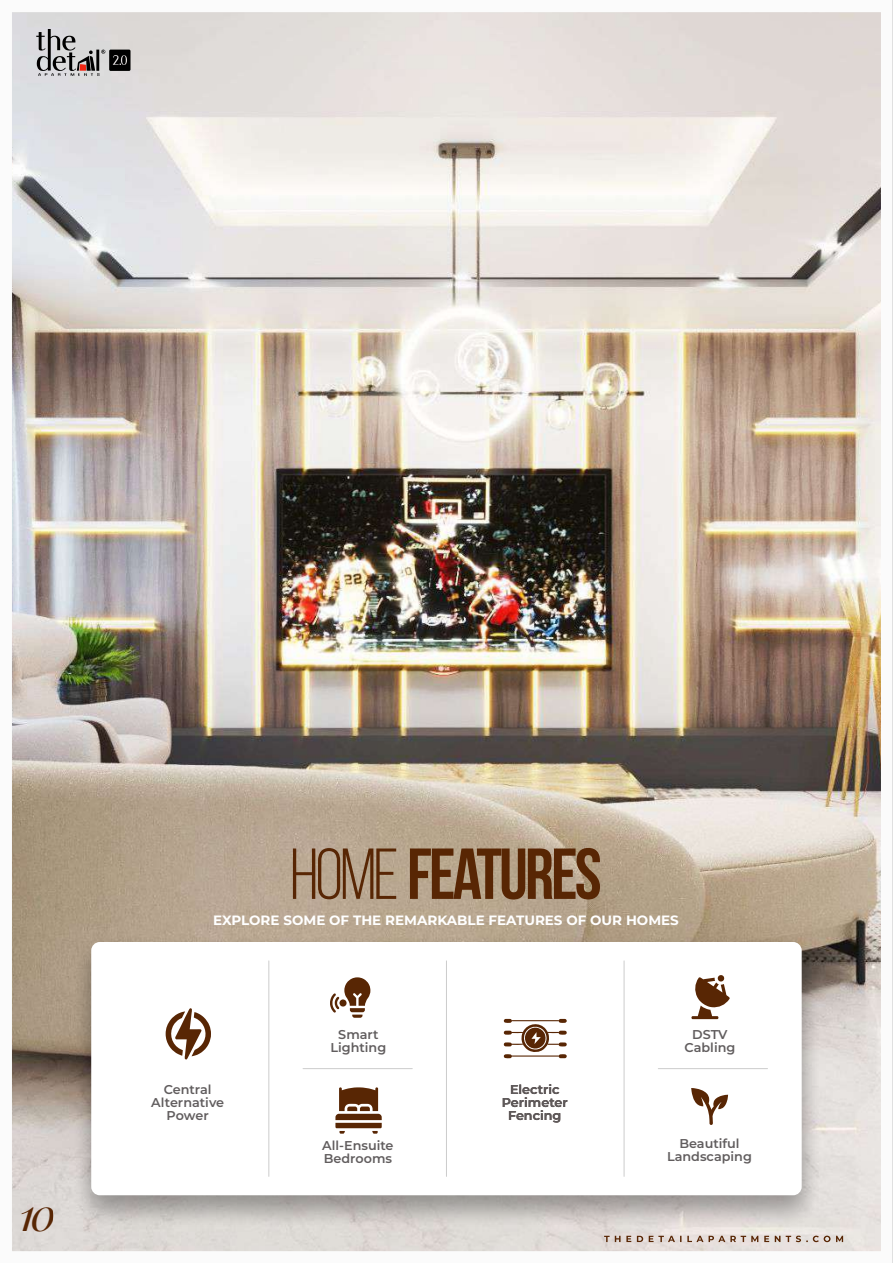
<style>
.page{position:relative;width:893px;height:1263px;background:#fff}
.page>*{position:absolute;margin:0;border:0;box-sizing:border-box;transform-origin:0 0}
.t1{font:700 72px "Bebas Neue";letter-spacing:-.04em;color:#582604}
.t2{font:italic 45px "Playfair Display";color:#582604}
.t3{font:700 13.5px "Montserrat";color:#fff}
.t4{font:600 12.75px/12.8px "Montserrat";color:#615d5e;text-align:center}
.t5{font:600 12.75px/12.8px "Montserrat";color:#2d1b18;text-align:center}
.s1{font-weight:400}
</style>
<div class="page">
<img style="left:12px;top:12px;width:869px;height:1240px">
<svg style="left:840px;top:1235px;width:3px;height:7px"></svg>
<svg style="left:36px;top:29px;width:95px;height:47px;background:#a19f9f"></svg>
<hr style="left:892px;top:0;width:1px;height:1263px;background:#000">
<div style="left:53px;top:918px;width:787px;height:329px;background:#000;opacity:.34"></div>
<div style="left:91px;top:942px;width:711px;height:253px;background:#fff;border-radius:9px"></div>
<hr style="left:268px;top:961px;width:1px;height:215px;background:#ccc">
<hr style="left:446px;top:961px;width:1px;height:215px;background:#ccc">
<hr style="left:624px;top:961px;width:1px;height:215px;background:#ccc">
<hr style="left:303px;top:1068px;width:109px;height:1px;background:#ccc">
<hr style="left:658px;top:1068px;width:109px;height:1px;background:#ccc">
<svg style="left:335px;top:1087px;width:47px;height:47px"></svg>
<svg style="left:166px;top:1008px;width:45px;height:51px"></svg>
<svg style="left:691px;top:975px;width:39px;height:44px"></svg>
<svg style="left:330px;top:977px;width:40px;height:41px"></svg>
<svg style="left:504px;top:1019px;width:63px;height:40px"></svg>
<svg style="left:691px;top:1088px;width:37px;height:37px"></svg>
<h2 class="t2" style="left:20px;top:1182px;width:38px">10</h2>
<h1 class="t1" style="left:290px;top:845px;width:313px"><span class="s1">HOME</span> FEATURES</h1>
<p class="t3" style="left:213px;top:912px;width:467px">EXPLORE SOME OF THE REMARKABLE FEATURES OF OUR HOMES</p>
<p class="t4" style="left:151px;top:1083px;width:74px">Central<br>Alternative<br>Power</p>
<p class="t4" style="left:331px;top:1028px;width:57px">Smart<br>Lighting</p>
<p class="t4" style="left:322px;top:1139px;width:73px;text-align:left">All-Ensuite<br>Bedrooms</p>
<p class="t5" style="left:502px;top:1083px;width:68px">Electric<br>Perimeter<br>Fencing</p>
<p class="t4" style="left:684px;top:1028px;width:52px">DSTV<br>Cabling</p>
<p class="t4" style="left:667px;top:1137px;width:86px">Beautiful<br>Landscaping</p>
</div>
